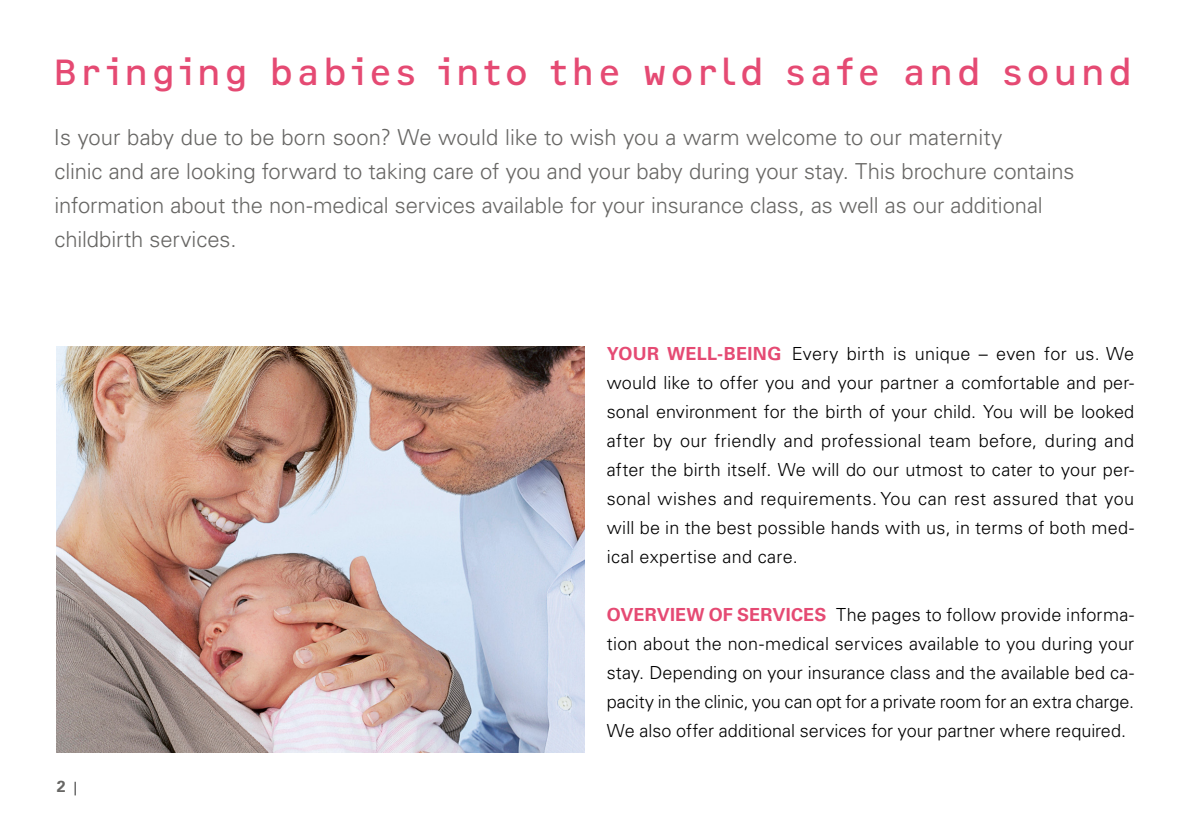
<style>
.page{position:relative;width:1191px;height:840px;background:#fff}
.page>*{position:absolute;margin:0;border:0;box-sizing:border-box;transform-origin:0 0}
.t1{font:38px "Vision";letter-spacing:-.025em;color:#e54a73}
.t2{font:300 22px/34px "Univers";letter-spacing:-.005em;color:#676664}
.t3{font:300 18px/29px "Univers";letter-spacing:.005em;color:#000;text-align:justify}
.t4{font:700 16px "Univers";color:#676664}
.s1{font-weight:700;color:#e54a73}
.s2{font-weight:300;font-size:13.6px;color:#000}
</style>
<div class="page">
<img style="left:57px;top:346px;width:527px;height:405px">
<h1 class="t1" style="left:51px;top:49px;width:1084px">Bringing babies into the world safe and sound</h1>
<p class="t2" style="left:54px;top:120px;width:1022px">Is your baby due to be born soon? We would like to wish you a warm welcome to our maternity<br>clinic and are looking forward to taking care of you and your baby during your stay. This brochure contains information about the non-medical services available for your insurance class, as well as our additional childbirth services.</p>
<p class="t3" style="left:607px;top:339px;width:529px"><span class="s1">YOUR WELL-BEING</span> Every birth is unique – even for us. We would like to offer you and your partner a comfortable and per&shy;sonal environment for the birth of your child. You will be looked after by our friendly and professional team before, during and after the birth itself. We will do our utmost to cater to your per&shy;sonal wishes and requirements. You can rest assured that you will be in the best possible hands with us, in terms of both med&shy;ical expertise and care.</p>
<p class="t4" style="left:57px;top:776px;width:22px">2 <span class="s2">|</span></p>
<p class="t3" style="left:607px;top:600px;width:529px"><span class="s1">OVERVIEW OF SERVICES</span> The pages to follow provide informa&shy;tion about the non-medical services available to you during your stay. Depending on your insurance class and the available bed ca&shy;pacity in the clinic, you can opt for a private room for an extra charge.<br>We also offer additional services for your partner where required.</p>
</div>
